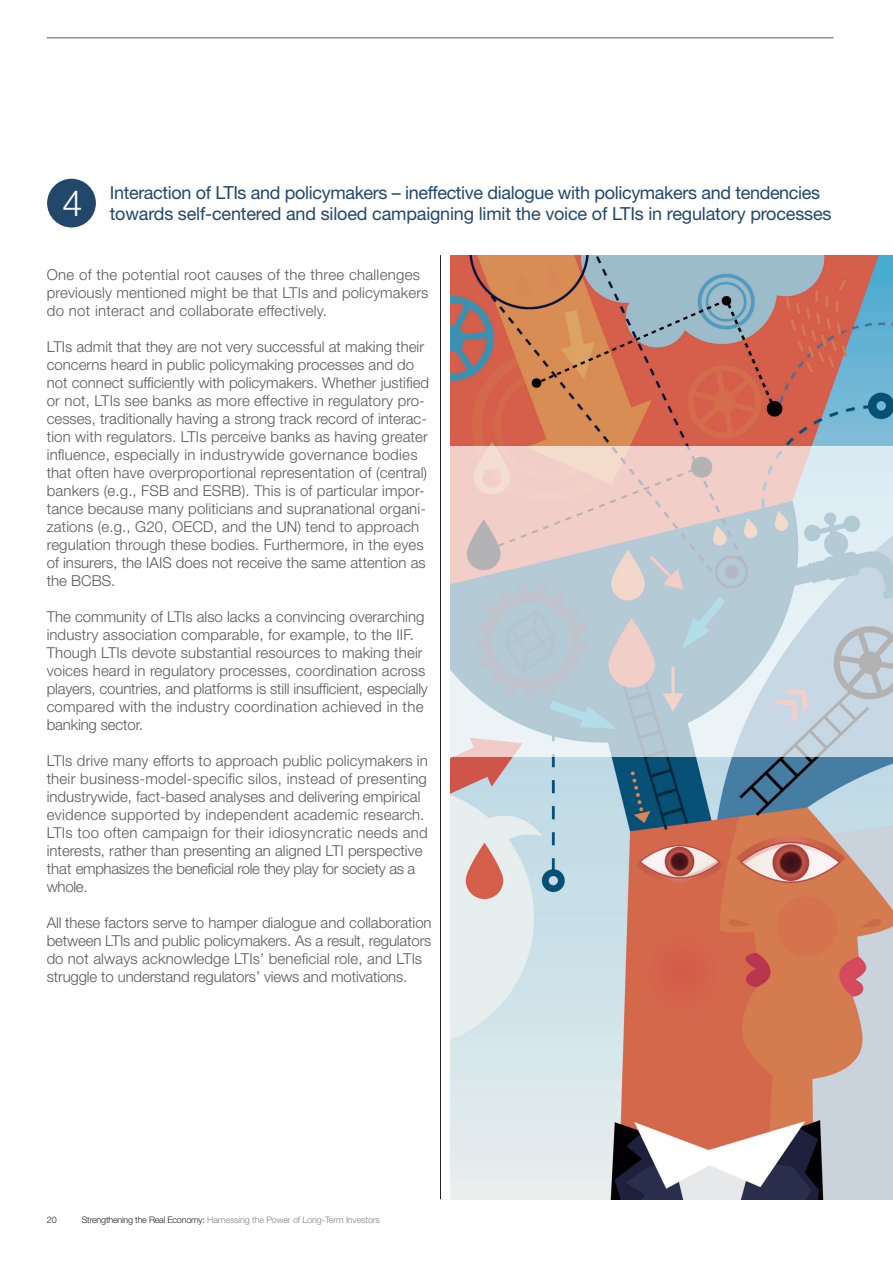
<style>
.page{position:relative;width:893px;height:1263px;background:#fff}
.page>*{position:absolute;margin:0;border:0;box-sizing:border-box;transform-origin:0 0}
.t1{font:18px/21.6px "Helvetica Neue LT Std";letter-spacing:-.02em;color:#22476a}
.t2{font:300 15px/18px "Helvetica Neue LT Std";letter-spacing:.01em;color:#57585a}
.t3{font:300 15px/18px "Helvetica Neue LT Std";letter-spacing:-.01em;color:#57585a}
.t4{font:300 9px "Helvetica Neue LT Std";letter-spacing:-.01em;color:#808285}
.t5{font:300 9px "Helvetica Neue LT Std";color:#231f20}
.s1{color:#231f20}
</style>
<div class="page">
<hr style="left:47px;top:37px;width:786px;height:1px;background:#57585a">
<div style="left:46px;top:178px;width:51px;height:51px;background:#22476a;border-radius:50%"></div>
<div style="left:45px;top:176px;width:53px;height:54px;border:2px solid #fff;border-radius:50%"></div>
<img style="left:450px;top:255px;width:443px;height:944px">
<hr style="left:440px;top:255px;width:1px;height:944px;background:#231f20">
<svg style="left:450px;top:447px;width:443px;height:310px;background:#cdd1d6"></svg>
<p class="t1" style="left:62px;top:181px;width:771px;text-indent:47px">Interaction of LTIs and policymakers – ineffective dialogue with policymakers and tendencies<br><sup>4</sup> towards self-centered and siloed campaigning limit the voice of LTIs in regulatory processes</p>
<p class="t2" style="left:47px;top:265px;width:383px">One of the potential root causes of the three challenges previously mentioned might be that LTIs and policymakers do not interact and collaborate effectively.</p>
<p class="t2" style="left:47px;top:337px;width:384px">LTIs admit that they are not very successful at making their concerns heard in public policymaking processes and do not connect sufficiently with policymakers. Whether justified or not, LTIs see banks as more effective in regulatory pro&shy;cesses, traditionally having a strong track record of interac&shy;tion with regulators. LTIs perceive banks as having greater influence, especially in industrywide governance bodies that often have overproportional representation of (central) bankers (e.g., FSB and ESRB). This is of particular impor&shy;tance because many politicians and supranational organi&shy;zations (e.g., G20, OECD, and the UN) tend to approach regulation through these bodies. Furthermore, in the eyes of insurers, the IAIS does not receive the same attention as the BCBS.</p>
<p class="t2" style="left:47px;top:607px;width:383px">The community of LTIs also lacks a convincing overarching industry association comparable, for example, to the IIF.<br>Though LTIs devote substantial resources to making their voices heard in regulatory processes, coordination across players, countries, and platforms is still insufficient, especially compared with the industry coordination achieved in the banking sector.</p>
<p class="t2" style="left:47px;top:751px;width:383px">LTIs drive many efforts to approach public policymakers in their business-model-specific silos, instead of presenting industrywide, fact-based analyses and delivering empirical evidence supported by independent academic research.<br>LTIs too often campaign for their idiosyncratic needs and interests, rather than presenting an aligned LTI perspective that emphasizes the beneficial role they play for society as a whole.</p>
<p class="t3" style="left:47px;top:913px;width:386px">All these factors serve to hamper dialogue and collaboration between LTIs and public policymakers. As a result, regulators do not always acknowledge LTIs’ beneficial role, and LTIs struggle to understand regulators’ views and motivations.</p>
<p class="t5" style="left:47px;top:1215px;width:11px">20</p>
<p class="t4" style="left:82px;top:1215px;width:300px"><span class="s1">Strengthening the Real Economy:</span> Harnessing the Power of Long-Term Investors</p>
</div>
